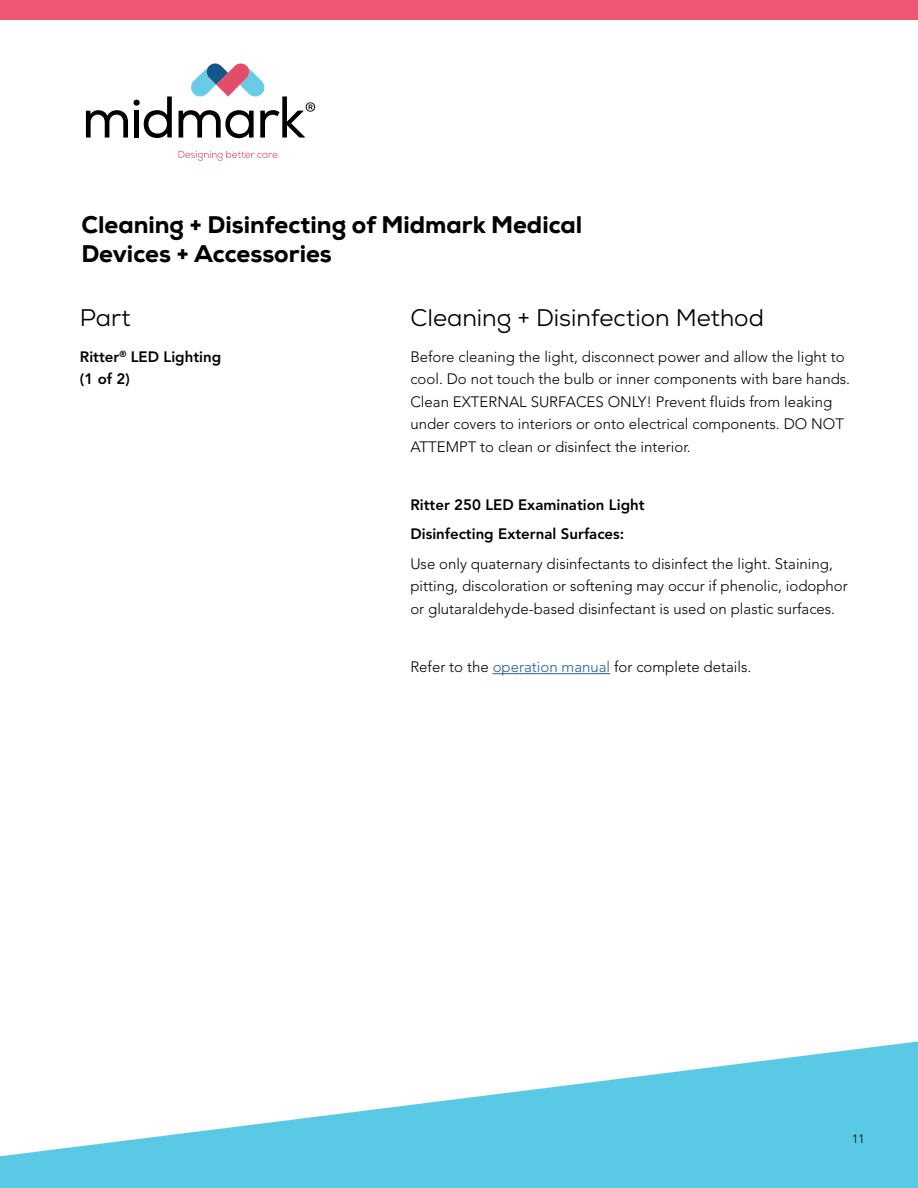
<style>
.page{position:relative;width:918px;height:1188px;background:#fff}
.page>*{position:absolute;margin:0;border:0;box-sizing:border-box;transform-origin:0 0}
.t1{font:800 24px/28.8px "Nexa";color:#000}
.t2{font:24px "Nexa";color:#000}
.t3{font:300 15px/22.5px "Avenir";color:#000}
.t4{font:800 15px/22.5px "Avenir";color:#000}
.t5{font:300 12px "Avenir";color:#000}
.s1{color:#215e9e}
</style>
<div class="page">
<div style="left:0;top:0;width:918px;height:20px;background:#f05674"></div>
<svg style="left:0;top:1041px;width:918px;height:147px;fill:#59c9e6"></svg>
<hr style="left:493px;top:673px;width:117px;height:1px;background:#215e9e">
<svg style="left:179px;top:151px;width:100px;height:10px"></svg>
<svg style="left:86px;top:110px;width:42px;height:28px"></svg>
<svg style="left:134px;top:96px;width:38px;height:42px"></svg>
<svg style="left:179px;top:63px;width:136px;height:75px"></svg>
<h1 class="t1" style="left:81px;top:210px;width:503px">Cleaning + Disinfecting of Midmark Medical<br>Devices + Accessories</h1>
<h1 class="t2" style="left:80px;top:302px;width:52px">Part</h1>
<p class="t4" style="left:80px;top:345px;width:143px">Ritter<sup>®</sup> LED Lighting (1 of 2)</p>
<h1 class="t2" style="left:410px;top:302px;width:355px">Cleaning + Disinfection Method</h1>
<p class="t3" style="left:410px;top:345px;width:441px">Before cleaning the light, disconnect power and allow the light to cool. Do not touch the bulb or inner components with bare hands.<br>Clean EXTERNAL SURFACES ONLY! Prevent fluids from leaking under covers to interiors or onto electrical components. DO NOT ATTEMPT to clean or disinfect the interior.</p>
<p class="t4" style="left:410px;top:490px;width:236px;line-height:29.2px">Ritter 250 LED Examination Light<br>Disinfecting External Surfaces:</p>
<p class="t3" style="left:410px;top:552px;width:439px">Use only quaternary disinfectants to disinfect the light. Staining, pitting, discoloration or softening may occur if phenolic, iodophor or glutaraldehyde-based disinfectant is used on plastic surfaces.</p>
<p class="t3" style="left:410px;top:656px;width:343px">Refer to the <span class="s1">operation manual</span> for complete details.</p>
<p class="t5" style="left:852px;top:1132px;width:14px">11</p>
</div>
